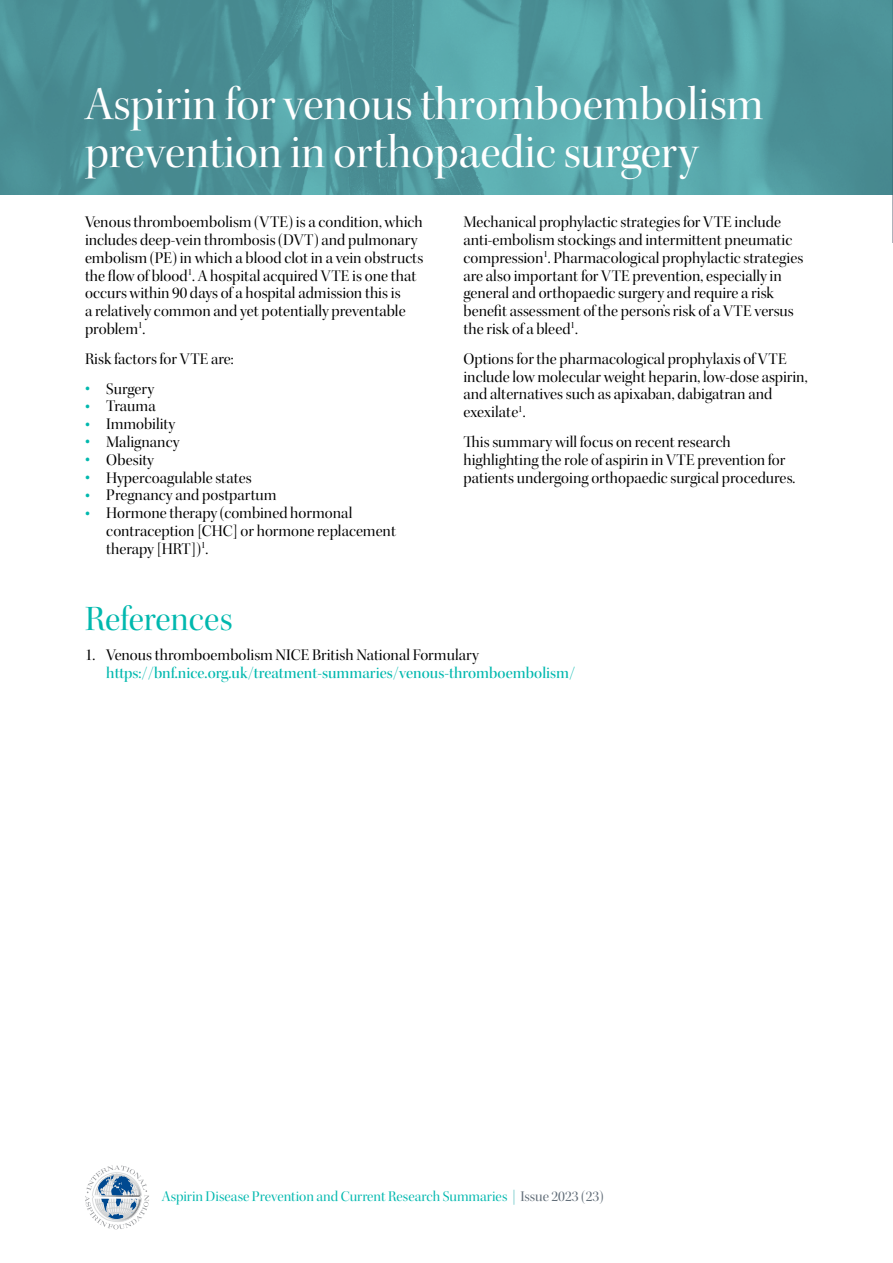
<style>
.page{position:relative;width:893px;height:1263px;background:#fff}
.page>*{position:absolute;margin:0;border:0;box-sizing:border-box;transform-origin:0 0}
.t1{font:48px/48px "Kepler Std Disp";color:#fff}
.t2{font:36px "Kepler Std Disp";letter-spacing:-.005em;color:#00b8ae}
.t3{font:16.5px/17.9px "Kepler Std Disp";color:#000}
.t4{font:16.5px "Kepler Std Medium Disp";color:#00b8ae}
.t5{font:15px "Kepler Std Disp";color:#00b8ae}
.s1{font-family:"Kepler Std Bold Disp";color:#00b8ae}
.s2{color:#6ac6c7}
.s3{color:#606c77}
</style>
<div class="page">
<svg style="left:85px;top:1165px;width:64px;height:64px"></svg>
<img style="left:892px;top:194px;width:1px;height:48px">
<svg style="left:0;top:0;width:893px;height:194px;background:#4f989d"></svg>
<h1 class="t1" style="left:85px;top:81px;width:680px">Aspirin for venous thromboembolism prevention in orthopaedic surgery</h1>
<p class="t3" style="left:85px;top:213px;width:340px">Venous thromboembolism (VTE) is a condition, which includes deep-vein thrombosis (DVT) and pulmonary embolism (PE) in which a blood clot in a vein obstructs the flow of blood<sup>1</sup>. A hospital acquired VTE is one that occurs within 90 days of a hospital admission this is<br>a relatively common and yet potentially preventable problem<sup>1</sup>.</p>
<p class="t3" style="left:85px;top:350px;width:150px">Risk factors for VTE are:</p>
<p class="t3" style="left:85px;top:380px;width:71px"><span class="s1">•</span> Surgery</p>
<p class="t3" style="left:85px;top:398px;width:72px"><span class="s1">•</span> Trauma</p>
<p class="t3" style="left:85px;top:415px;width:92px"><span class="s1">•</span> Immobility</p>
<p class="t3" style="left:85px;top:433px;width:96px"><span class="s1">•</span> Malignancy</p>
<p class="t3" style="left:85px;top:451px;width:71px"><span class="s1">•</span> Obesity</p>
<p class="t3" style="left:85px;top:469px;width:168px"><span class="s1">•</span> Hypercoagulable states</p>
<p class="t3" style="left:85px;top:487px;width:193px"><span class="s1">•</span> Pregnancy and postpartum</p>
<p class="t3" style="left:106px;top:504px;width:291px;text-indent:-21px"><span class="s1">•</span> Hormone therapy (combined hormonal contraception [CHC] or hormone replacement therapy [HRT])<sup>1</sup>.</p>
<p class="t3" style="left:463px;top:213px;width:341px">Mechanical prophylactic strategies for VTE include anti-embolism stockings and intermittent pneumatic compression<sup>1</sup>. Pharmacological prophylactic strategies are also important for VTE prevention, especially in general and orthopaedic surgery and require a risk benefit assessment of the person’s risk of a VTE versus the risk of a bleed<sup>1</sup>.</p>
<p class="t3" style="left:463px;top:350px;width:346px">Options for the pharmacological prophylaxis of VTE include low molecular weight heparin, low-dose aspirin, and alternatives such as apixaban, dabigatran and exexilate<sup>1</sup>.</p>
<p class="t3" style="left:463px;top:433px;width:333px">This summary will focus on recent research highlighting the role of aspirin in VTE prevention for patients undergoing orthopaedic surgical procedures.</p>
<h2 class="t2" style="left:85px;top:598px;width:149px">References</h2>
<p class="t3" style="left:85px;top:646px;width:395px">1. Venous thromboembolism NICE British National Formulary</p>
<p class="t4" style="left:106px;top:663px;width:470px">https://bnf.nice.org.uk/treatment-summaries/venous-thromboembolism/</p>
<p class="t5" style="left:162px;top:1188px;width:443px">Aspirin Disease Prevention and Current Research Summaries <span class="s2">|</span> <span class="s3">Issue 2023 (23)</span></p>
</div>
